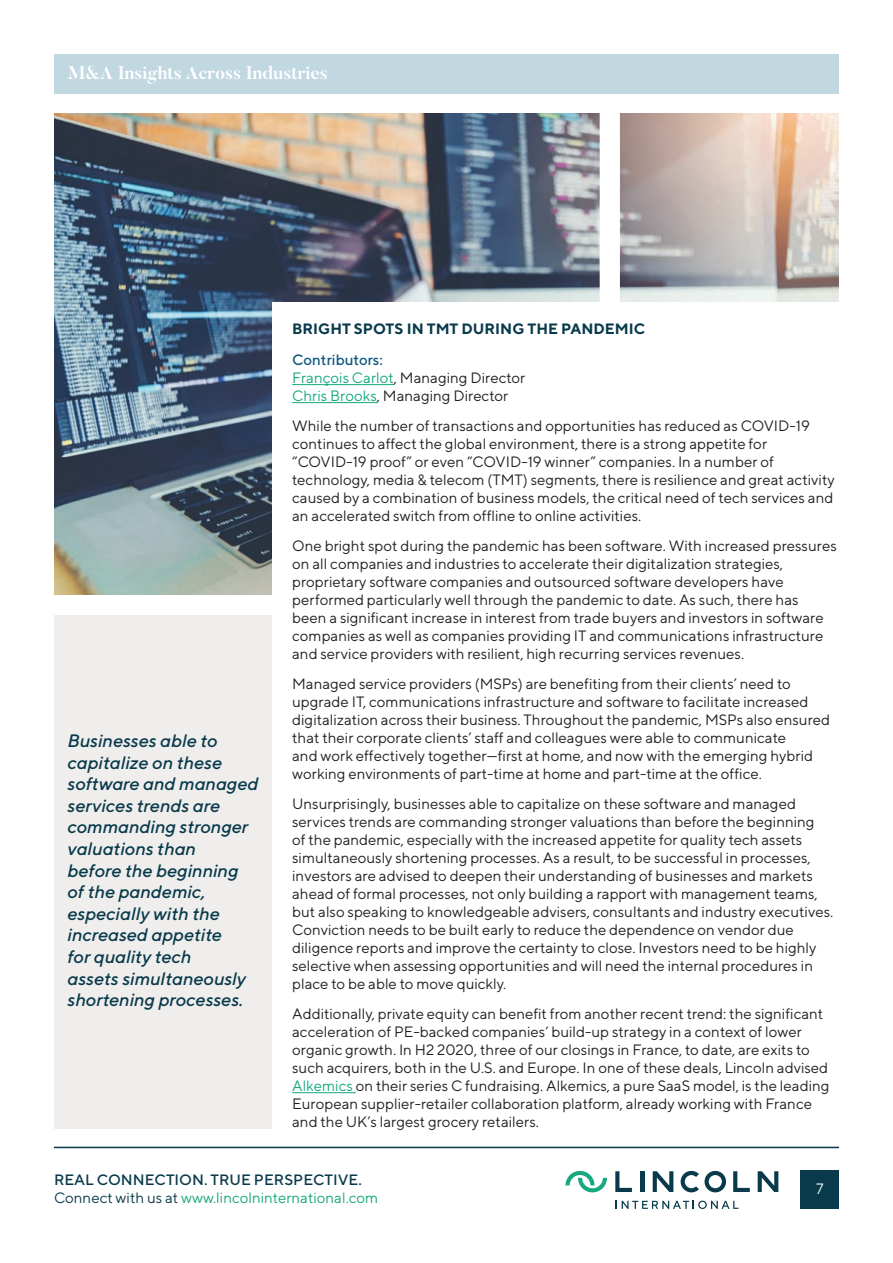
<style>
.page{position:relative;width:893px;height:1263px;background:#fff}
.page>*{position:absolute;margin:0;border:0;box-sizing:border-box;transform-origin:0 0}
.t1{font:italic 500 18px/21.6px "TT Norms";color:#093a4b}
.t2{font:700 18px "Butler";color:#fff}
.t3{font:15px/18px "TT Norms";color:#231f20}
.t4{font:500 15px/18px "TT Norms";color:#093a4b}
.t5{font:700 15px "TT Norms";color:#093a4b}
.t6{font:15px "TT Norms";color:#fff}
.s1{font-weight:500;color:#105a81}
.s2{color:#16a87e}
.s3{font-weight:400}
.s4{font-weight:400;color:#16a87e}
</style>
<div class="page">
<hr style="left:640px;top:1171px;width:4px;height:21px;background:#093a4b">
<svg style="left:653px;top:1171px;width:20px;height:21px"></svg>
<svg style="left:615px;top:1171px;width:17px;height:21px"></svg>
<svg style="left:758px;top:1171px;width:20px;height:21px"></svg>
<svg style="left:733px;top:1171px;width:17px;height:21px"></svg>
<svg style="left:681px;top:1171px;width:45px;height:21px"></svg>
<svg style="left:565px;top:1171px;width:42px;height:21px"></svg>
<svg style="left:616px;top:1201px;width:122px;height:8px"></svg>
<hr style="left:54px;top:1147px;width:785px;height:1px;background:#093a4b">
<div style="left:801px;top:1171px;width:38px;height:38px;background:#093a4b"></div>
<div style="left:54px;top:54px;width:785px;height:40px;background:#c1d8e1"></div>
<hr style="left:292px;top:384px;width:102px;height:1px;background:#16a87e">
<hr style="left:292px;top:402px;width:85px;height:1px;background:#16a87e">
<hr style="left:292px;top:1092px;width:64px;height:1px;background:#16a87e">
<div style="left:54px;top:615px;width:218px;height:514px;background:#efeeec"></div>
<img style="left:54px;top:301px;width:218px;height:293px">
<img style="left:54px;top:114px;width:785px;height:187px">
<div style="left:600px;top:107px;width:20px;height:197px;background:#fff"></div>
<p class="t2" style="left:68px;top:61px;width:262px">M&amp;A Insights Across Industries</p>
<p class="t1" style="left:68px;top:729px;width:192px">Businesses able to capitalize on these software and managed services trends are commanding stronger valuations than<br>before the beginning of the pandemic, especially with the increased appetite<br>for quality tech<br>assets simultaneously shortening processes.</p>
<p class="t5" style="left:292px;top:319px;width:354px">BRIGHT SPOTS IN TMT DURING THE PANDEMIC</p>
<p class="t3" style="left:292px;top:350px;width:235px"><span class="s1">Contributors:<br></span><span class="s2">François Carlot</span>, Managing Director<br><span class="s2">Chris Brooks</span>, Managing Director</p>
<p class="t3" style="left:292px;top:416px;width:544px">While the number of transactions and opportunities has reduced as COVID-19 continues to affect the global environment, there is a strong appetite for “COVID-19 proof” or even “COVID-19 winner” companies. In a number of technology, media &amp; telecom (TMT) segments, there is resilience and great activity caused by a combination of business models, the critical need of tech services and an accelerated switch from offline to online activities.</p>
<p class="t3" style="left:292px;top:536px;width:546px">One bright spot during the pandemic has been software. With increased pressures on all companies and industries to accelerate their digitalization strategies, proprietary software companies and outsourced software developers have performed particularly well through the pandemic to date. As such, there has<br>been a significant increase in interest from trade buyers and investors in software companies as well as companies providing IT and communications infrastructure and service providers with resilient, high recurring services revenues.</p>
<p class="t3" style="left:292px;top:674px;width:539px">Managed service providers (MSPs) are benefiting from their clients’ need to upgrade IT, communications infrastructure and software to facilitate increased digitalization across their business. Throughout the pandemic, MSPs also ensured that their corporate clients’ staff and colleagues were able to communicate<br>and work effectively together—first at home, and now with the emerging hybrid working environments of part-time at home and part-time at the office.</p>
<p class="t3" style="left:292px;top:794px;width:543px">Unsurprisingly, businesses able to capitalize on these software and managed services trends are commanding stronger valuations than before the beginning<br>of the pandemic, especially with the increased appetite for quality tech assets simultaneously shortening processes. As a result, to be successful in processes, investors are advised to deepen their understanding of businesses and markets ahead of formal processes, not only building a rapport with management teams, but also speaking to knowledgeable advisers, consultants and industry executives.<br>Conviction needs to be built early to reduce the dependence on vendor due diligence reports and improve the certainty to close. Investors need to be highly selective when assessing opportunities and will need the internal procedures in place to be able to move quickly.</p>
<p class="t3" style="left:292px;top:1004px;width:539px">Additionally, private equity can benefit from another recent trend: the significant acceleration of PE-backed companies’ build-up strategy in a context of lower organic growth. In H2 2020, three of our closings in France, to date, are exits to such acquirers, both in the U.S. and Europe. In one of these deals, Lincoln advised <span class="s2">Alkemics</span> on their series C fundraising. Alkemics, a pure SaaS model, is the leading European supplier-retailer collaboration platform, already working with France and the UK’s largest grocery retailers.</p>
<p class="t4" style="left:54px;top:1170px;width:326px">REAL CONNECTION. TRUE PERSPECTIVE.<br><span class="s3">Connect with us at</span> <span class="s4">www.lincolninternational.com</span></p>
<p class="t6" style="left:816px;top:1179px;width:9px">7</p>
</div>
